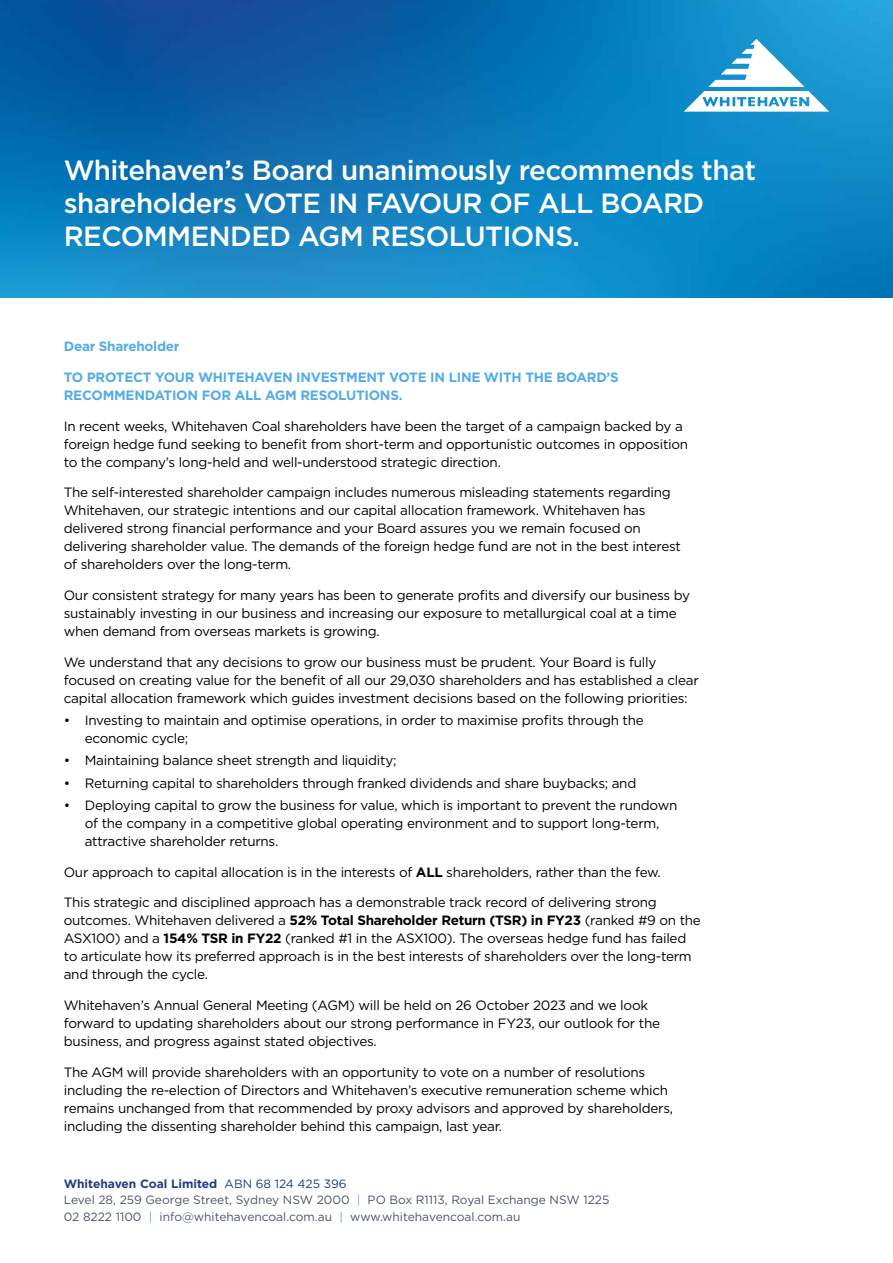
<style>
.page{position:relative;width:893px;height:1263px;background:#fff}
.page>*{position:absolute;margin:0;border:0;box-sizing:border-box;transform-origin:0 0}
.t1{font:500 27.75px/33px "Gotham";letter-spacing:-.02em;color:#fff}
.t2{font:13.5px/18px "Gotham";letter-spacing:-.02em;color:#000}
.t3{font:700 13.5px/18px "Gotham";letter-spacing:-.02em;color:#53ace9}
.t4{font:12px/16.5px "Gotham";color:#4a5665}
.s1{font-weight:700}
.s2{font-weight:700;color:#243c82}
.s3{color:#243c82}
.s4{color:#59aade}
</style>
<div class="page">
<img style="left:0;top:0;width:893px;height:298px">
<svg style="left:684px;top:39px;width:145px;height:73px"></svg>
<h1 class="t1" style="left:64px;top:153px;width:694px">Whitehaven’s Board unanimously recommends that shareholders VOTE IN FAVOUR OF ALL BOARD<br>RECOMMENDED AGM RESOLUTIONS.</h1>
<p class="t3" style="left:64px;top:337px;width:117px">Dear Shareholder</p>
<p class="t3" style="left:64px;top:368px;width:557px">TO PROTECT YOUR WHITEHAVEN INVESTMENT VOTE IN LINE WITH THE BOARD’S<br>RECOMMENDATION FOR ALL AGM RESOLUTIONS.</p>
<p class="t2" style="left:64px;top:416px;width:626px">In recent weeks, Whitehaven Coal shareholders have been the target of a campaign backed by a foreign hedge fund seeking to benefit from short-term and opportunistic outcomes in opposition to the company’s long-held and well-understood strategic direction.</p>
<p class="t2" style="left:64px;top:483px;width:619px">The self-interested shareholder campaign includes numerous misleading statements regarding Whitehaven, our strategic intentions and our capital allocation framework. Whitehaven has delivered strong financial performance and your Board assures you we remain focused on delivering shareholder value. The demands of the foreign hedge fund are not in the best interest of shareholders over the long-term.</p>
<p class="t2" style="left:64px;top:586px;width:628px">Our consistent strategy for many years has been to generate profits and diversify our business by sustainably investing in our business and increasing our exposure to metallurgical coal at a time when demand from overseas markets is growing.</p>
<p class="t2" style="left:64px;top:653px;width:637px">We understand that any decisions to grow our business must be prudent. Your Board is fully focused on creating value for the benefit of all our 29,030 shareholders and has established a clear capital allocation framework which guides investment decisions based on the following priorities:</p>
<p class="t2" style="left:85px;top:711px;width:560px;text-indent:-21px">• Investing to maintain and optimise operations, in order to maximise profits through the economic cycle;</p>
<p class="t2" style="left:64px;top:751px;width:334px">• Maintaining balance sheet strength and liquidity;</p>
<p class="t2" style="left:64px;top:773px;width:574px">• Returning capital to shareholders through franked dividends and share buybacks; and</p>
<p class="t2" style="left:85px;top:796px;width:594px;text-indent:-21px">• Deploying capital to grow the business for value, which is important to prevent the rundown of the company in a competitive global operating environment and to support long-term, attractive shareholder returns.</p>
<p class="t2" style="left:64px;top:862px;width:599px">Our approach to capital allocation is in the interests of <span class="s1">ALL</span> shareholders, rather than the few.</p>
<p class="t2" style="left:64px;top:893px;width:639px">This strategic and disciplined approach has a demonstrable track record of delivering strong outcomes. Whitehaven delivered a <span class="s1">52% Total Shareholder Return (TSR) in FY23</span> (ranked #9 on the ASX100) and a <span class="s1">154% TSR in FY22</span> (ranked #1 in the ASX100). The overseas hedge fund has failed to articulate how its preferred approach is in the best interests of shareholders over the long-term and through the cycle.</p>
<p class="t2" style="left:64px;top:996px;width:598px">Whitehaven’s Annual General Meeting (AGM) will be held on 26 October 2023 and we look forward to updating shareholders about our strong performance in FY23, our outlook for the business, and progress against stated objectives.</p>
<p class="t2" style="left:64px;top:1063px;width:611px">The AGM will provide shareholders with an opportunity to vote on a number of resolutions including the re‑election of Directors and Whitehaven’s executive remuneration scheme which remains unchanged from that recommended by proxy advisors and approved by shareholders, including the dissenting shareholder behind this campaign, last year.</p>
<p class="t4" style="left:64px;top:1175px;width:547px"><span class="s2">Whitehaven Coal Limited</span> <span class="s3">ABN 68 124 425 396<br></span>Level 28, 259 George Street, Sydney NSW 2000 <span class="s4">|</span> PO Box R1113, Royal Exchange NSW 1225<br>02 8222 1100 <span class="s4">|</span> info@whitehavencoal.com.au <span class="s4">|</span> www.whitehavencoal.com.au</p>
</div>
